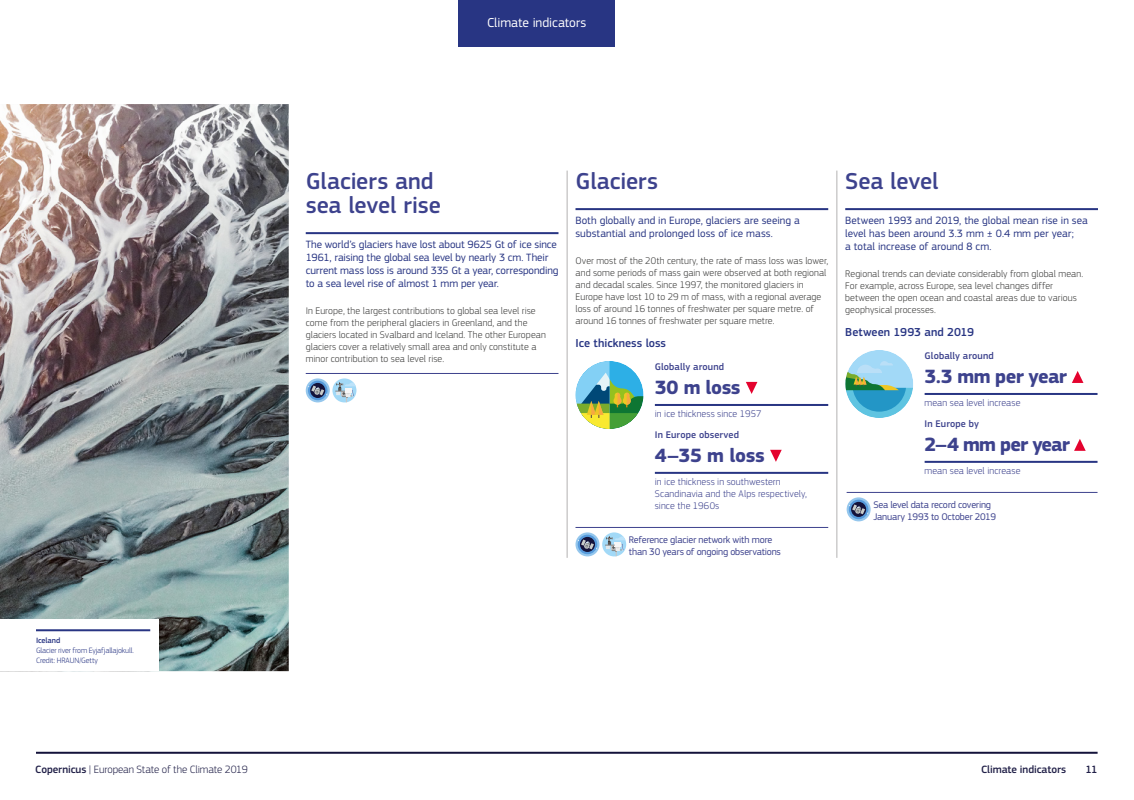
<style>
.page{position:relative;width:1134px;height:800px;background:#fff}
.page>*{position:absolute;margin:0;border:0;box-sizing:border-box;transform-origin:0 0}
.t1{font:500 24px/24px "EC Square Sans Pro";letter-spacing:-.005em;color:#3d428d}
.t2{font:700 20px "EC Square Sans Pro";letter-spacing:-.03em;color:#3d428d}
.t3{font:700 20px "EC Square Sans Pro";letter-spacing:-.05em;color:#3d428d}
.t4{font:13.5px "EC Square Sans Pro";letter-spacing:-.005em;color:#fff}
.t5{font:500 12px "EC Square Sans Pro";color:#283583}
.t6{font:11px/13px "EC Square Sans Pro";color:#283583}
.t7{font:300 11px "EC Square Sans Pro";letter-spacing:-.01em;color:#212048}
.t8{font:500 11px "EC Square Sans Pro";letter-spacing:-.005em;color:#212048}
.t9{font:300 10px/12px "EC Square Sans Pro";letter-spacing:.005em;color:#3c3c3b}
.t10{font:300 10px/12px "EC Square Sans Pro";letter-spacing:.005em;color:#3d428d}
.t11{font:10px/12px "EC Square Sans Pro";letter-spacing:-.02em;color:#3d428d}
.t12{font:500 10px "EC Square Sans Pro";letter-spacing:.01em;color:#3d428d}
.t13{font:300 8px/10px "EC Square Sans Pro";letter-spacing:-.015em;color:#283583}
.t14{font:500 8px "EC Square Sans Pro";letter-spacing:-.01em;color:#283583}
.s1{font-weight:500}
</style>
<div class="page">
<hr style="left:36px;top:751px;width:1061px;height:2px;background:#14133b">
<div style="left:459px;top:0;width:156px;height:47px;background:#283583"></div>
<img style="left:0;top:104px;width:289px;height:567px">
<hr style="left:575px;top:208px;width:253px;height:2px;background:#283583">
<hr style="left:575px;top:527px;width:253px;height:1px;background:#3d428d">
<svg style="left:575px;top:532px;width:24px;height:24px"></svg>
<svg style="left:578px;top:534px;width:19px;height:20px"></svg>
<svg style="left:580px;top:536px;width:15px;height:16px"></svg>
<svg style="left:578px;top:539px;width:19px;height:10px"></svg>
<svg style="left:602px;top:532px;width:24px;height:24px"></svg>
<svg style="left:605px;top:536px;width:20px;height:20px"></svg>
<hr style="left:845px;top:208px;width:253px;height:2px;background:#283583">
<hr style="left:847px;top:492px;width:250px;height:1px;background:#3d428d">
<svg style="left:847px;top:497px;width:24px;height:24px"></svg>
<svg style="left:849px;top:499px;width:19px;height:20px"></svg>
<svg style="left:851px;top:501px;width:15px;height:16px"></svg>
<svg style="left:849px;top:504px;width:19px;height:10px"></svg>
<div style="left:0;top:619px;width:159px;height:52px;background:#fff"></div>
<hr style="left:36px;top:629px;width:114px;height:2px;background:#283583">
<hr style="left:306px;top:232px;width:252px;height:2px;background:#283583">
<hr style="left:306px;top:373px;width:252px;height:1px;background:#3d428d">
<svg style="left:306px;top:378px;width:24px;height:24px"></svg>
<svg style="left:308px;top:380px;width:20px;height:20px"></svg>
<div style="left:310px;top:383px;width:15px;height:15px;background:#14133b;border-radius:50%"></div>
<svg style="left:308px;top:385px;width:19px;height:10px"></svg>
<svg style="left:332px;top:378px;width:24px;height:24px"></svg>
<svg style="left:335px;top:382px;width:21px;height:20px"></svg>
<hr style="left:925px;top:393px;width:172px;height:2px;background:#283583">
<hr style="left:925px;top:460px;width:172px;height:2px;background:#283583">
<svg style="left:1072px;top:371px;width:11px;height:12px"></svg>
<svg style="left:1074px;top:439px;width:12px;height:11px"></svg>
<div style="left:845px;top:350px;width:68px;height:68px;background:#a2d9f7;border-radius:50%"></div>
<svg style="left:845px;top:361px;width:68px;height:57px"></svg>
<hr style="left:655px;top:404px;width:173px;height:2px;background:#283583">
<hr style="left:655px;top:471px;width:173px;height:2px;background:#283583">
<svg style="left:746px;top:382px;width:11px;height:12px"></svg>
<svg style="left:770px;top:449px;width:12px;height:12px"></svg>
<svg style="left:575px;top:361px;width:68px;height:68px"></svg>
<hr style="left:837px;top:170px;width:1px;height:387px;background:#b3b2b2">
<hr style="left:567px;top:170px;width:1px;height:387px;background:#b3b2b2">
<p class="t14" style="left:36px;top:635px;width:26px">Iceland</p>
<p class="t13" style="left:36px;top:644px;width:99px">Glacier river from Eyjafjallajokull.<br>Credit: HRAUN/Getty</p>
<h3 class="t4" style="left:487px;top:15px;width:101px">Climate indicators</h3>
<h1 class="t1" style="left:306px;top:169px;width:137px">Glaciers and sea level rise</h1>
<p class="t6" style="left:306px;top:238px;width:254px">The world’s glaciers have lost about 9625 Gt of ice since 1961, raising the global sea level by nearly 3 cm. Their current mass loss is around 335 Gt a year, corresponding to a sea level rise of almost 1 mm per year.</p>
<p class="t9" style="left:306px;top:304px;width:242px">In Europe, the largest contributions to global sea level rise come from the peripheral glaciers in Greenland, and the glaciers located in Svalbard and Iceland. The other European glaciers cover a relatively small area and only constitute a minor contribution to sea level rise.</p>
<h1 class="t1" style="left:575px;top:169px;width:84px">Glaciers</h1>
<p class="t6" style="left:575px;top:214px;width:226px">Both globally and in Europe, glaciers are seeing a substantial and prolonged loss of ice mass.</p>
<p class="t9" style="left:575px;top:254px;width:254px">Over most of the 20th century, the rate of mass loss was lower, and some periods of mass gain were observed at both regional and decadal scales. Since 1997, the monitored glaciers in Europe have lost 10 to 29 m of mass, with a regional average loss of around 16 tonnes of freshwater per square metre. of around 16 tonnes of freshwater per square metre.</p>
<p class="t5" style="left:575px;top:336px;width:92px">Ice thickness loss</p>
<p class="t12" style="left:655px;top:361px;width:71px">Globally around</p>
<h2 class="t2" style="left:655px;top:375px;width:87px">30 m loss</h2>
<p class="t10" style="left:655px;top:408px;width:108px">in ice thickness since 1957</p>
<p class="t12" style="left:655px;top:428px;width:86px">In Europe observed</p>
<h2 class="t2" style="left:655px;top:443px;width:111px">4–35 m loss</h2>
<p class="t10" style="left:655px;top:475px;width:153px">in ice thickness in southwestern<br>Scandinavia and the Alps respectively, since the 1960s</p>
<p class="t11" style="left:629px;top:533px;width:153px">Reference glacier network with more than 30 years of ongoing observations</p>
<h1 class="t1" style="left:845px;top:169px;width:95px">Sea level</h1>
<p class="t6" style="left:845px;top:214px;width:244px">Between 1993 and 2019, the global mean rise in sea level has been around 3.3 mm ± 0.4 mm per year;<br>a total increase of around 8 cm.</p>
<p class="t9" style="left:845px;top:267px;width:239px">Regional trends can deviate considerably from global mean.<br>For example, across Europe, sea level changes differ between the open ocean and coastal areas due to various geophysical processes.</p>
<p class="t5" style="left:845px;top:325px;width:130px">Between 1993 and 2019</p>
<p class="t12" style="left:925px;top:350px;width:71px">Globally around</p>
<h2 class="t2" style="left:925px;top:364px;width:144px">3.3 mm per year</h2>
<p class="t10" style="left:925px;top:397px;width:97px">mean sea level increase</p>
<p class="t12" style="left:925px;top:417px;width:56px">In Europe by</p>
<h2 class="t3" style="left:925px;top:432px;width:147px">2–4 mm per year</h2>
<p class="t10" style="left:925px;top:464px;width:97px">mean sea level increase</p>
<p class="t11" style="left:873px;top:498px;width:124px">Sea level data record covering<br>January 1993 to October 2019</p>
<p class="t7" style="left:35px;top:763px;width:214px"><span class="s1">Copernicus</span> | European State of the Climate 2019</p>
<p class="t8" style="left:981px;top:763px;width:87px">Climate indicators</p>
<p class="t8" style="left:1085px;top:763px;width:14px">11</p>
</div>
